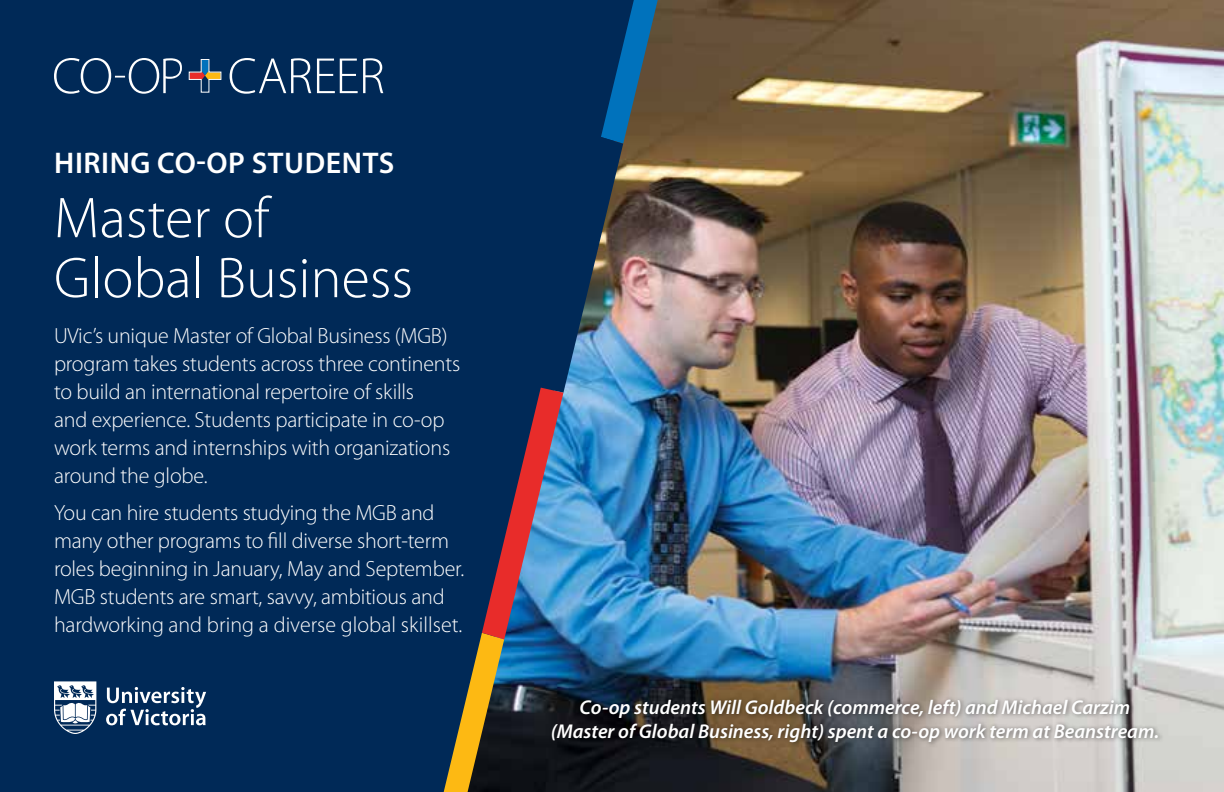
<style>
.page{position:relative;width:1224px;height:792px;background:#fff}
.page>*{position:absolute;margin:0;border:0;box-sizing:border-box;transform-origin:0 0}
.t1{font:300 58px/60px "Myriad Pro";color:#fff}
.t2{font:600 30px "Myriad Pro";letter-spacing:.02em;color:#fff}
.t3{font:300 22px/28px "Myriad Pro";letter-spacing:-.01em;color:#fff}
.t4{font:italic 600 20px/24px "Myriad Pro";color:#fff;text-align:center}
</style>
<div class="page">
<img style="left:678px;top:0;width:546px;height:792px">
<div style="left:0;top:0;width:426px;height:792px;background:#002957"></div>
<img style="left:426px;top:0;width:252px;height:792px">
<svg style="left:54px;top:681px;width:42px;height:53px"></svg>
<svg style="left:106px;top:687px;width:100px;height:38px"></svg>
<svg style="left:54px;top:58px;width:329px;height:36px;background:#304f74"></svg>
<div style="left:549px;top:696px;width:615px;height:51px;background:#000;opacity:.5"></div>
<h2 class="t2" style="left:54px;top:144px;width:342px">HIRING CO-OP STUDENTS</h2>
<h1 class="t1" style="left:54px;top:187px;width:361px">Master of<br>Global Business</h1>
<p class="t3" style="left:54px;top:322px;width:408px">UVic’s unique Master of Global Business (MGB) program takes students across three continents to build an international repertoire of skills<br>and experience. Students participate in co-op work terms and internships with organizations around the globe.</p>
<p class="t3" style="left:54px;top:499px;width:412px">You can hire students studying the MGB and many other programs to fill diverse short-term roles beginning in January, May and September.<br>MGB students are smart, savvy, ambitious and hardworking and bring a diverse global skillset.</p>
<p class="t4" style="left:551px;top:695px;width:610px">Co-op students Will Goldbeck (commerce, left) and Michael Carzim (Master of Global Business, right) spent a co-op work term at Beanstream.</p>
</div>
